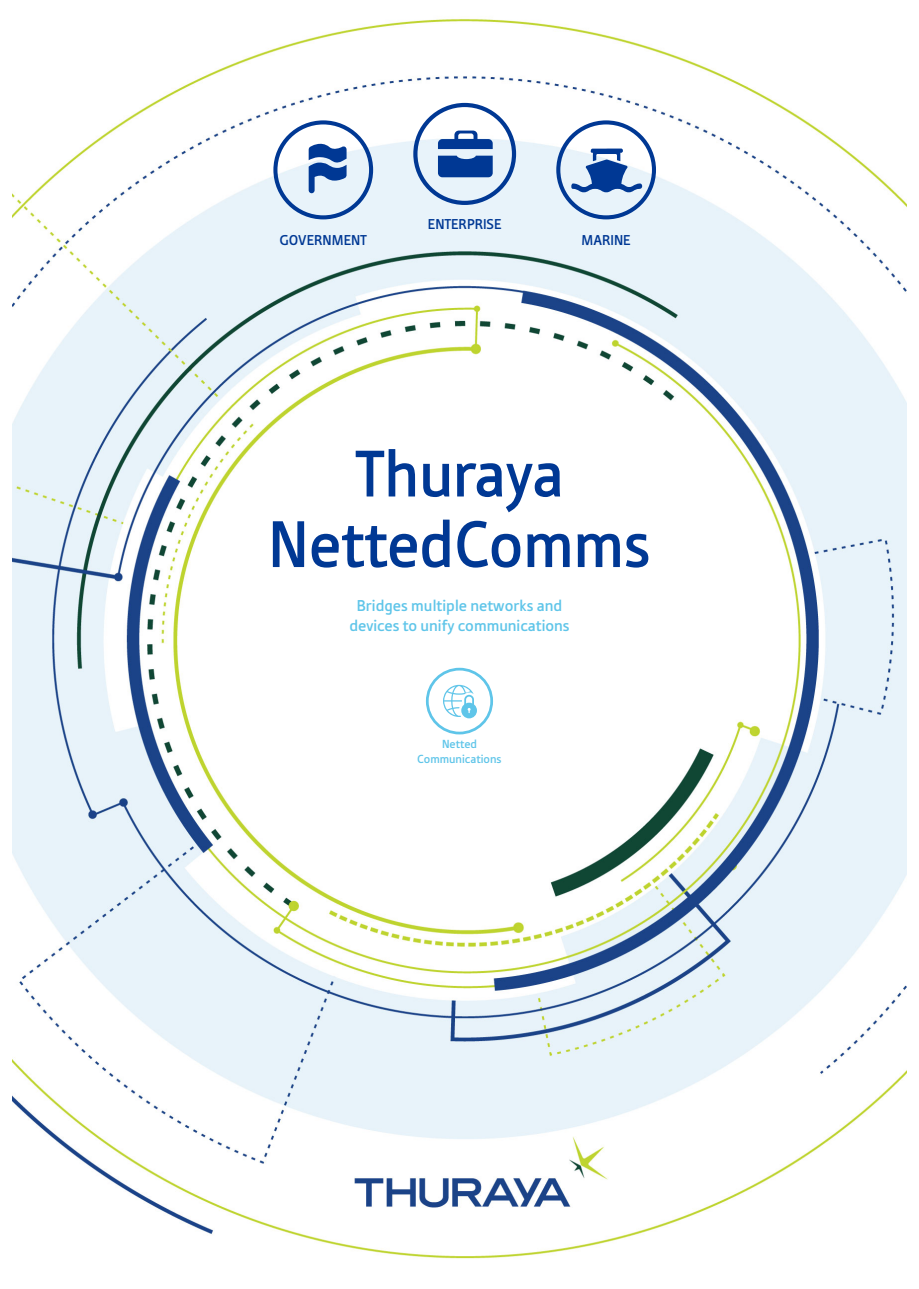
<style>
.page{position:relative;width:919px;height:1289px;background:#fff}
.page>*{position:absolute;margin:0;border:0;box-sizing:border-box;transform-origin:0 0}
.t1{font:500 69px/70.5px "Tabula ITC Std";letter-spacing:-.005em;color:#003894;text-align:center;scale:.95 1}
.t2{font:500 16.5px/19.8px "Tabula ITC Std";color:#5fc5e9;text-align:center}
.t3{font:500 15px "Tabula ITC Std";color:#003894}
.t4{font:500 12.3px/14.7px "Tabula ITC Std";color:#5fc5e9;text-align:center}
</style>
<div class="page">
<img style="left:13px;top:19px;width:893px;height:1240px">
<svg style="left:273px;top:120px;width:100px;height:99px"></svg>
<svg style="left:413px;top:103px;width:103px;height:102px"></svg>
<svg style="left:556px;top:120px;width:100px;height:99px"></svg>
<svg style="left:426px;top:667px;width:67px;height:67px"></svg>
<p class="t3" style="left:279px;top:231px;width:89px">GOVERNMENT</p>
<p class="t3" style="left:428px;top:215px;width:75px">ENTERPRISE</p>
<p class="t3" style="left:581px;top:231px;width:51px">MARINE</p>
<h1 class="t1" style="left:268px;top:438px;width:404px">Thuraya<br>NettedComms</h1>
<p class="t2" style="left:349px;top:595px;width:222px">Bridges multiple networks and devices to unify communications</p>
<p class="t4" style="left:417px;top:736px;width:86px">Netted<br>Communications</p>
</div>
